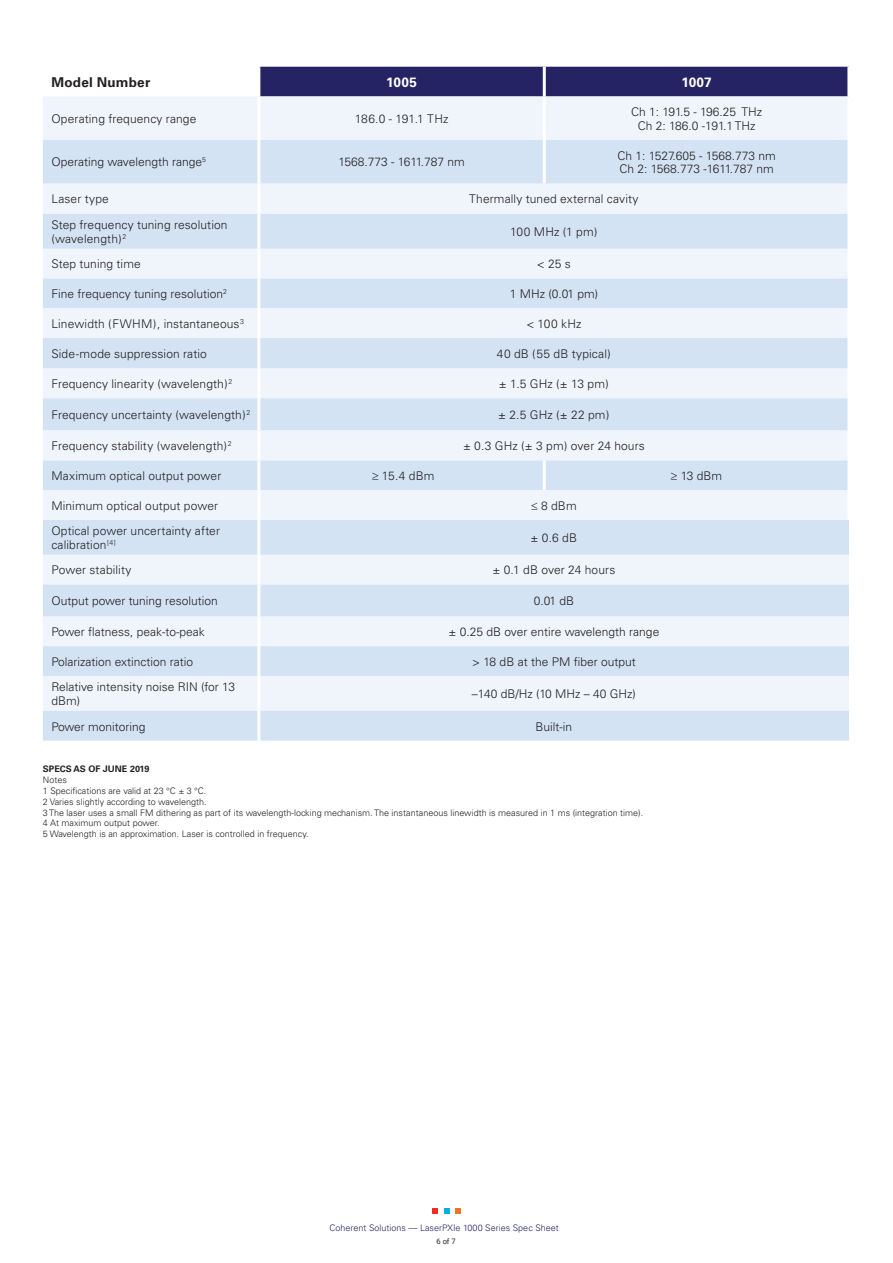
<style>
.page{position:relative;width:893px;height:1263px;background:#fff}
.page>*{position:absolute;margin:0;border:0;box-sizing:border-box;transform-origin:0 0}
.Body{font:700 13.5px "Univers";letter-spacing:.02em;color:#231f20}
.Table_body{font:700 13.5px "Univers";letter-spacing:.015em;color:#fff}
.Table_body-2{font:300 12px/13.5px "Univers";letter-spacing:.005em;color:#231f20}
.t1{font:300 9px "Univers";color:#231f20}
.t2{font:300 9px "Univers";color:#252363}
.t3{font:700 9px "Univers";color:#231f20}
.t4{font:7.5px "Roboto";color:#231f20}
</style>
<div class="page">
<svg style="left:455px;top:1208px;width:5px;height:6px"></svg>
<svg style="left:444px;top:1208px;width:5px;height:6px"></svg>
<svg style="left:433px;top:1208px;width:5px;height:6px"></svg>
<div style="left:260px;top:67px;width:587px;height:29px;background:#252363"></div>
<div style="left:43px;top:96px;width:804px;height:44px;background:#eff5fb"></div>
<svg style="left:43px;top:140px;width:806px;height:601px;fill:#d4e3f4"></svg>
<svg style="left:43px;top:249px;width:806px;height:211px"></svg>
<div style="left:43px;top:490px;width:804px;height:30px;background:#eff5fb"></div>
<hr style="left:543px;top:96px;width:3px;height:44px;background:#fff">
<hr style="left:543px;top:140px;width:3px;height:43px;background:#fff">
<hr style="left:847px;top:140px;width:3px;height:43px;background:#fff">
<hr style="left:847px;top:183px;width:3px;height:31px;background:#fff">
<hr style="left:847px;top:214px;width:3px;height:35px;background:#fff">
<hr style="left:847px;top:249px;width:3px;height:30px;background:#fff">
<hr style="left:847px;top:279px;width:3px;height:29px;background:#fff">
<hr style="left:847px;top:308px;width:3px;height:30px;background:#fff">
<hr style="left:847px;top:338px;width:3px;height:30px;background:#fff">
<hr style="left:847px;top:369px;width:3px;height:29px;background:#fff">
<hr style="left:847px;top:398px;width:3px;height:32px;background:#fff">
<hr style="left:847px;top:430px;width:3px;height:30px;background:#fff">
<hr style="left:543px;top:460px;width:3px;height:30px;background:#fff">
<hr style="left:847px;top:460px;width:3px;height:30px;background:#fff">
<hr style="left:847px;top:490px;width:3px;height:30px;background:#fff">
<hr style="left:543px;top:67px;width:3px;height:29px;background:#fff">
<hr style="left:257px;top:96px;width:3px;height:44px;background:#fff">
<hr style="left:257px;top:140px;width:3px;height:43px;background:#fff">
<hr style="left:257px;top:183px;width:3px;height:31px;background:#fff">
<hr style="left:257px;top:214px;width:3px;height:35px;background:#fff">
<hr style="left:257px;top:249px;width:3px;height:30px;background:#fff">
<hr style="left:257px;top:279px;width:3px;height:29px;background:#fff">
<hr style="left:257px;top:308px;width:3px;height:30px;background:#fff">
<hr style="left:257px;top:338px;width:3px;height:30px;background:#fff">
<hr style="left:257px;top:369px;width:3px;height:29px;background:#fff">
<hr style="left:257px;top:398px;width:3px;height:32px;background:#fff">
<hr style="left:257px;top:430px;width:3px;height:30px;background:#fff">
<hr style="left:257px;top:460px;width:3px;height:30px;background:#fff">
<hr style="left:257px;top:490px;width:3px;height:30px;background:#fff">
<hr style="left:257px;top:520px;width:3px;height:35px;background:#fff">
<hr style="left:257px;top:555px;width:3px;height:29px;background:#fff">
<hr style="left:257px;top:584px;width:3px;height:32px;background:#fff">
<hr style="left:257px;top:616px;width:3px;height:30px;background:#fff">
<hr style="left:257px;top:646px;width:3px;height:30px;background:#fff">
<hr style="left:257px;top:676px;width:3px;height:35px;background:#fff">
<hr style="left:257px;top:711px;width:3px;height:30px;background:#fff">
<p class="Body" style="left:51px;top:74px;width:100px">Model Number</p>
<p class="Table_body" style="left:386px;top:74px;width:32px">1005</p>
<p class="Table_body" style="left:681px;top:74px;width:32px">1007</p>
<p class="Table_body-2" style="left:51px;top:112px;width:147px">Operating frequency range</p>
<p class="Table_body-2" style="left:355px;top:112px;width:95px">186.0 - 191.1 THz</p>
<p class="Table_body-2" style="left:631px;top:105px;width:133px;text-align:center">Ch 1: 191.5 - 196.25 THz<br>Ch 2: 186.0 -191.1 THz</p>
<p class="Table_body-2" style="left:51px;top:155px;width:156px">Operating wavelength range<sup>5</sup></p>
<p class="Table_body-2" style="left:338px;top:155px;width:128px">1568.773 - 1611.787 nm</p>
<p class="Table_body-2" style="left:617px;top:149px;width:160px">Ch 1: 1527.605 - 1568.773 nm<br>Ch 2: 1568.773 -1611.787 nm</p>
<p class="Table_body-2" style="left:51px;top:192px;width:59px">Laser type</p>
<p class="Table_body-2" style="left:469px;top:192px;width:171px">Thermally tuned external cavity</p>
<p class="Table_body-2" style="left:51px;top:218px;width:178px">Step frequency tuning resolution (wavelength)<sup>2</sup></p>
<p class="Table_body-2" style="left:510px;top:225px;width:89px">100 MHz (1 pm)</p>
<p class="Table_body-2" style="left:51px;top:257px;width:91px">Step tuning time</p>
<p class="Table_body-2" style="left:537px;top:257px;width:36px">&lt; 25 s</p>
<p class="Table_body-2" style="left:51px;top:287px;width:177px">Fine frequency tuning resolution<sup>2</sup></p>
<p class="Table_body-2" style="left:510px;top:287px;width:90px">1 MHz (0.01 pm)</p>
<p class="Table_body-2" style="left:51px;top:317px;width:194px">Linewidth (FWHM), instantaneous<sup>3</sup></p>
<p class="Table_body-2" style="left:526px;top:317px;width:57px">&lt; 100 kHz</p>
<p class="Table_body-2" style="left:51px;top:347px;width:157px">Side-mode suppression ratio</p>
<p class="Table_body-2" style="left:497px;top:347px;width:115px">40 dB (55 dB typical)</p>
<p class="Table_body-2" style="left:51px;top:377px;width:183px">Frequency linearity (wavelength)<sup>2</sup></p>
<p class="Table_body-2" style="left:499px;top:377px;width:112px">± 1.5 GHz (± 13 pm)</p>
<p class="Table_body-2" style="left:51px;top:408px;width:200px">Frequency uncertainty (wavelength)<sup>2</sup></p>
<p class="Table_body-2" style="left:498px;top:408px;width:113px">± 2.5 GHz (± 22 pm)</p>
<p class="Table_body-2" style="left:51px;top:439px;width:182px">Frequency stability (wavelength)<sup>2</sup></p>
<p class="Table_body-2" style="left:463px;top:439px;width:183px">± 0.3 GHz (± 3 pm) over 24 hours</p>
<p class="Table_body-2" style="left:51px;top:469px;width:171px">Maximum optical output power</p>
<p class="Table_body-2" style="left:372px;top:469px;width:64px">≥ 15.4 dBm</p>
<p class="Table_body-2" style="left:671px;top:469px;width:53px">≥ 13 dBm</p>
<p class="Table_body-2" style="left:51px;top:499px;width:168px">Minimum optical output power</p>
<p class="Table_body-2" style="left:531px;top:499px;width:47px">≤ 8 dBm</p>
<p class="Table_body-2" style="left:51px;top:524px;width:170px">Optical power uncertainty after calibration<sup>[4]</sup></p>
<p class="Table_body-2" style="left:531px;top:531px;width:48px">± 0.6 dB</p>
<p class="Table_body-2" style="left:51px;top:563px;width:82px">Power stability</p>
<p class="Table_body-2" style="left:492px;top:563px;width:124px">± 0.1 dB over 24 hours</p>
<p class="Table_body-2" style="left:51px;top:594px;width:168px">Output power tuning resolution</p>
<p class="Table_body-2" style="left:534px;top:594px;width:42px">0.01 dB</p>
<p class="Table_body-2" style="left:51px;top:625px;width:155px">Power flatness, peak-to-peak</p>
<p class="Table_body-2" style="left:448px;top:625px;width:212px">± 0.25 dB over entire wavelength range</p>
<p class="Table_body-2" style="left:51px;top:655px;width:143px">Polarization extinction ratio</p>
<p class="Table_body-2" style="left:472px;top:655px;width:165px">&gt; 18 dB at the PM fiber output</p>
<p class="Table_body-2" style="left:51px;top:680px;width:185px">Relative intensity noise RIN (for 13 dBm)</p>
<p class="Table_body-2" style="left:472px;top:687px;width:165px">–140 dB/Hz (10 MHz – 40 GHz)</p>
<p class="Table_body-2" style="left:51px;top:719px;width:96px">Power monitoring</p>
<p class="Table_body-2" style="left:536px;top:719px;width:38px">Built-in</p>
<p class="t3" style="left:43px;top:764px;width:108px">SPECS AS OF JUNE 2019</p>
<p class="t1" style="left:43px;top:775px;width:26px">Notes</p>
<p class="t1" style="left:43px;top:785px;width:165px">1 Specifications are valid at 23 °C ± 3 °C.</p>
<p class="t1" style="left:43px;top:796px;width:165px">2 Varies slightly according to wavelength.</p>
<p class="t1" style="left:43px;top:807px;width:602px">3 The laser uses a small FM dithering as part of its wavelength-locking mechanism. The instantaneous linewidth is measured in 1 ms (integration time).</p>
<p class="t1" style="left:43px;top:818px;width:118px">4 At maximum output power.</p>
<p class="t1" style="left:43px;top:829px;width:267px">5 Wavelength is an approximation. Laser is controlled in frequency.</p>
<p class="t2" style="left:330px;top:1222px;width:231px">Coherent Solutions — LaserPXIe 1000 Series Spec Sheet</p>
<p class="t4" style="left:437px;top:1236px;width:21px">6 of 7</p>
</div>
